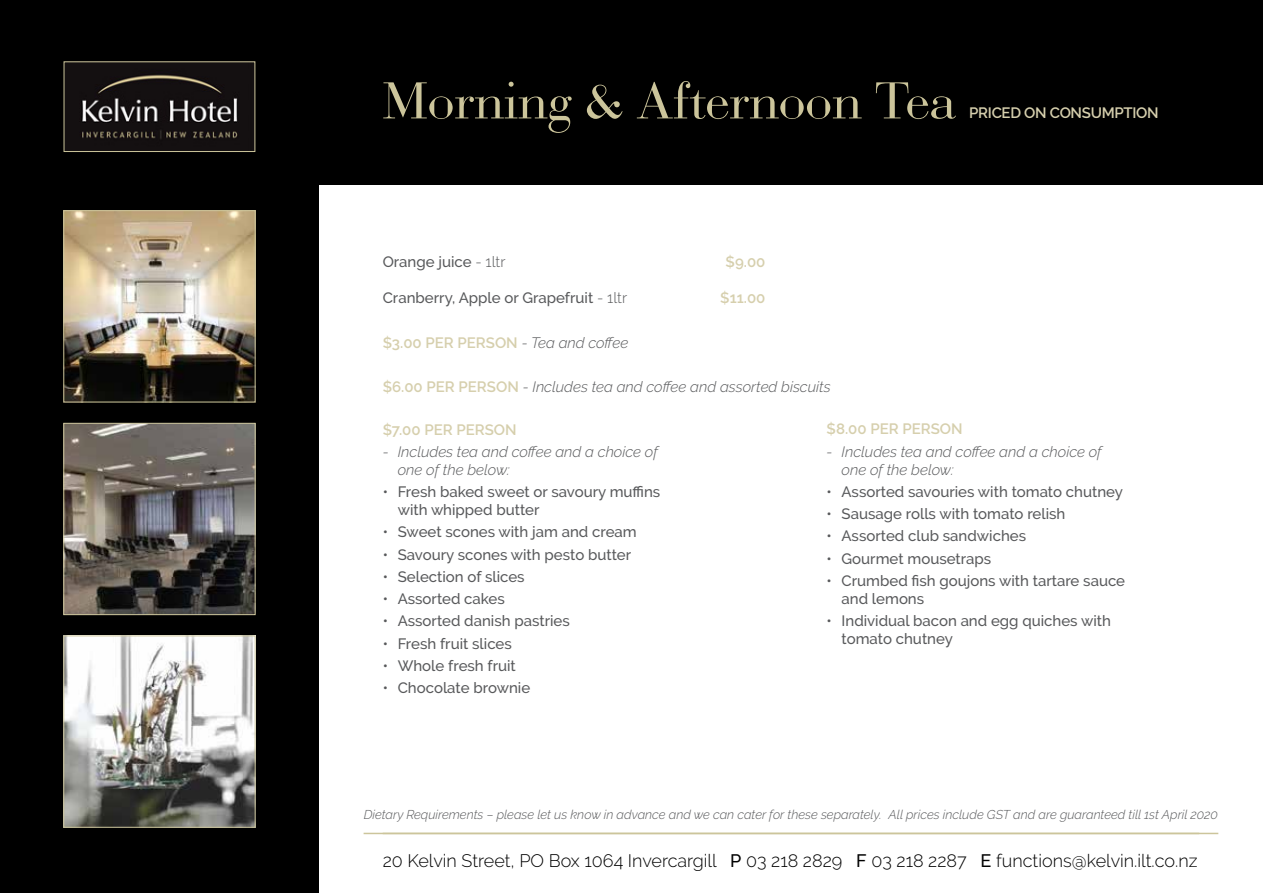
<style>
.page{position:relative;width:1263px;height:893px;background:#fff}
.page>*{position:absolute;margin:0;border:0;box-sizing:border-box;transform-origin:0 0}
.t1{font:54px "Bauer Bodoni D";color:#ccc59b}
.t2{font:300 18px "Raleway";color:#000}
.t3{font:500 15px/18px "Raleway";color:#58595b}
.t4{font:italic 300 15px/18px "Raleway";color:#58595b}
.t5{font:600 15px "Raleway";color:#d6cfad}
.t6{font:600 15px "Raleway";letter-spacing:-.02em;color:#d6cfad}
.t7{font:italic 300 12.75px "Raleway";color:#58595b}
.s1{font-weight:300}
.s2{font-weight:300;font-style:italic;color:#58595b}
.s3{font-weight:600;font-style:normal;color:#d6cfad}
.s4{font-weight:500}
</style>
<div class="page">
<div style="left:0;top:0;width:319px;height:893px;background:#000"></div>
<img style="left:66px;top:64px;width:187px;height:86px">
<div style="left:64px;top:62px;width:191px;height:90px;border:1px solid #ccc59b"></div>
<div style="left:308px;top:0;width:955px;height:185px;background:#000"></div>
<img style="left:65px;top:425px;width:188px;height:188px">
<div style="left:63px;top:423px;width:192px;height:192px;border:1px solid #ccc59b"></div>
<img style="left:65px;top:637px;width:188px;height:189px">
<div style="left:63px;top:635px;width:192px;height:193px;border:1px solid #ccc59b"></div>
<img style="left:65px;top:212px;width:188px;height:188px">
<div style="left:63px;top:210px;width:192px;height:192px;border:1px solid #ccc59b"></div>
<hr style="left:364px;top:833px;width:854px;height:1px;background:#ccc59b">
<h1 class="t1" style="left:383px;top:69px;width:574px">Morning &amp; Afternoon Tea</h1>
<p class="t6" style="left:969px;top:104px;width:191px">PRICED ON CONSUMPTION</p>
<p class="t3" style="left:383px;top:253px;width:124px">Orange juice <span class="s1">- 1ltr</span></p>
<p class="t5" style="left:725px;top:253px;width:41px">$9.00</p>
<p class="t3" style="left:383px;top:289px;width:246px">Cranberry, Apple or Grapefruit <span class="s1">- 1ltr</span></p>
<p class="t5" style="left:720px;top:289px;width:47px">$11.00</p>
<p class="t5" style="left:383px;top:334px;width:247px">$3.00 PER PERSON <span class="s2">- Tea and coffee</span></p>
<p class="t4" style="left:383px;top:378px;width:449px"><span class="s3">$6.00 PER PERSON</span> - Includes tea and coffee and assorted biscuits</p>
<p class="t5" style="left:383px;top:421px;width:135px">$7.00 PER PERSON</p>
<p class="t4" style="left:398px;top:442px;width:262px;text-indent:-15px">- Includes tea and coffee and a choice of one of the below:</p>
<p class="t3" style="left:398px;top:483px;width:264px;text-indent:-15px">• Fresh baked sweet or savoury muffins with whipped butter</p>
<p class="t3" style="left:383px;top:523px;width:256px">• Sweet scones with jam and cream</p>
<p class="t3" style="left:383px;top:545px;width:250px">• Savoury scones with pesto butter</p>
<p class="t3" style="left:383px;top:567px;width:143px">• Selection of slices</p>
<p class="t3" style="left:383px;top:590px;width:124px">• Assorted cakes</p>
<p class="t3" style="left:383px;top:612px;width:189px">• Assorted danish pastries</p>
<p class="t3" style="left:383px;top:634px;width:131px">• Fresh fruit slices</p>
<p class="t3" style="left:383px;top:656px;width:135px">• Whole fresh fruit</p>
<p class="t3" style="left:383px;top:679px;width:149px">• Chocolate brownie</p>
<p class="t5" style="left:826px;top:421px;width:138px">$8.00 PER PERSON</p>
<p class="t4" style="left:841px;top:442px;width:262px;text-indent:-15px">- Includes tea and coffee and a choice of one of the below:</p>
<p class="t3" style="left:826px;top:483px;width:298px">• Assorted savouries with tomato chutney</p>
<p class="t3" style="left:826px;top:505px;width:240px">• Sausage rolls with tomato relish</p>
<p class="t3" style="left:826px;top:527px;width:201px">• Assorted club sandwiches</p>
<p class="t3" style="left:826px;top:549px;width:166px">• Gourmet mousetraps</p>
<p class="t3" style="left:841px;top:572px;width:285px;text-indent:-15px">• Crumbed fish goujons with tartare sauce and lemons</p>
<p class="t3" style="left:841px;top:612px;width:271px;text-indent:-15px">• Individual bacon and egg quiches with tomato chutney</p>
<p class="t7" style="left:364px;top:807px;width:856px">Dietary Requirements – please let us know in advance and we can cater for these separately. All prices include GST and are guaranteed till 1st April 2020</p>
<p class="t2" style="left:383px;top:850px;width:816px">20 Kelvin Street, PO Box 1064 Invercargill <span class="s4">P</span> 03 218 2829 <span class="s4">F</span> 03 218 2287 <span class="s4">E</span> functions@kelvin.ilt.co.nz</p>
</div>
